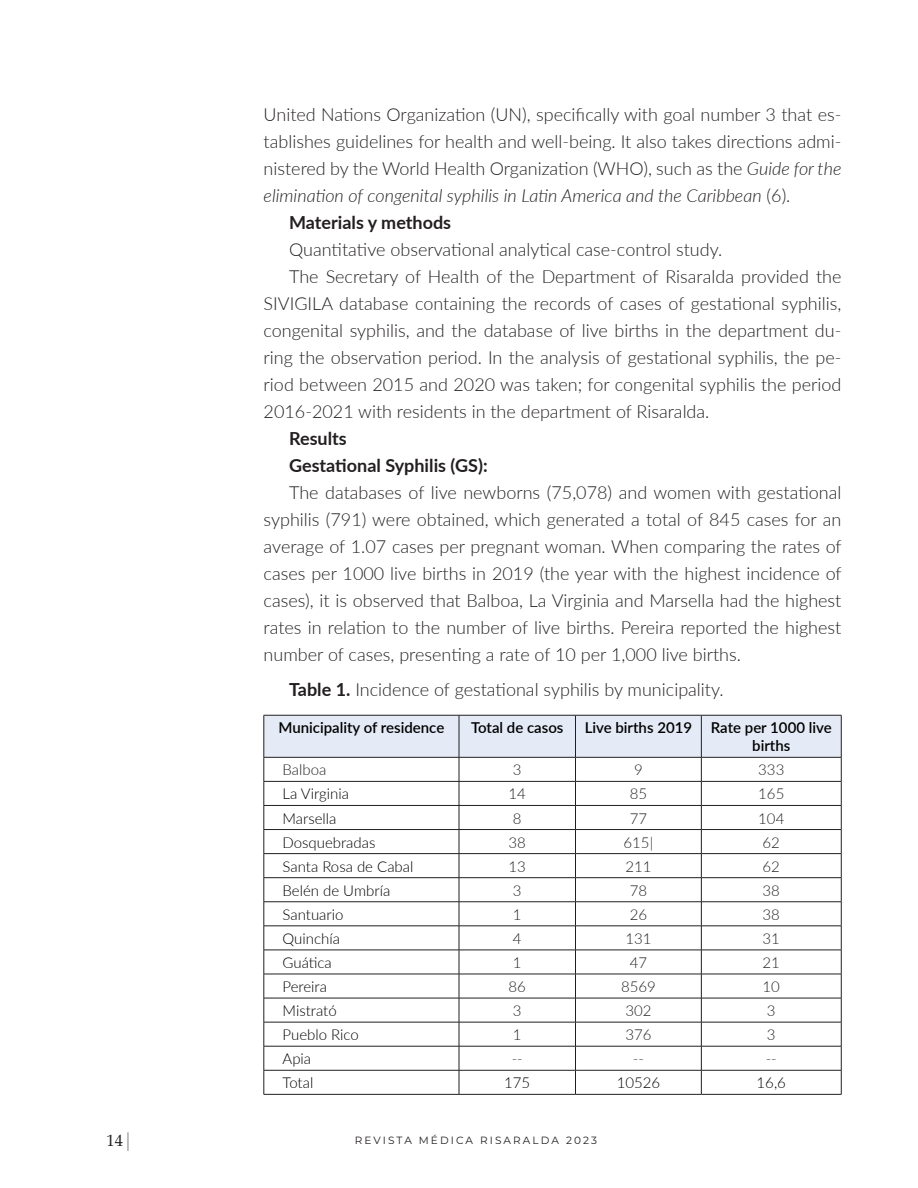
<style>
.page{position:relative;width:918px;height:1188px;background:#fff}
.page>*{position:absolute;margin:0;border:0;box-sizing:border-box;transform-origin:0 0}
.CUERPO_TEXTO{font:300 18px/27px "Lato";color:#231f20;text-align:justify}
.CUERPO_TEXTO-2{font:700 18px "Lato";color:#231f20}
.t1{font:16.5px "Palatino Linotype";color:#231f20}
.CUERPO_TEXTO-3{font:300 15px "Lato";color:#000}
.CUERPO_TEXTO-4{font:300 15px "Lato";color:#231f20}
.CUERPO_TEXTO-5{font:600 15px/18px "Lato";color:#000;text-align:center}
.t2{font:10.5px "Montserrat";letter-spacing:.2em;color:#231f20}
.s1{font-style:italic}
.s2{font-weight:700}
.s3{color:#808285}
</style>
<div class="page">
<svg style="left:264px;top:715px;width:578px;height:379px"></svg>
<hr style="left:264px;top:1094px;width:195px;height:1px;background:#231f20">
<hr style="left:459px;top:1094px;width:117px;height:1px;background:#231f20">
<hr style="left:576px;top:1094px;width:125px;height:1px;background:#231f20">
<hr style="left:701px;top:1094px;width:140px;height:1px;background:#231f20">
<p class="CUERPO_TEXTO" style="left:264px;top:100px;width:579px">United Nations Organization (UN), specifically with goal number 3 that es&shy;tablishes guidelines for health and well-being. It also takes directions admi&shy;nistered by the World Health Organization (WHO), such as the <span class="s1">Guide for the elimination of congenital syphilis in Latin America and the Caribbean</span> (6).</p>
<p class="CUERPO_TEXTO-2" style="left:289px;top:209px;width:164px">Materials y methods</p>
<p class="CUERPO_TEXTO" style="left:289px;top:235px;width:435px">Quantitative observational analytical case-control study.</p>
<p class="CUERPO_TEXTO" style="left:264px;top:262px;width:579px;text-indent:26px">The Secretary of Health of the Department of Risaralda provided the SIVIGILA database containing the records of cases of gestational syphilis, congenital syphilis, and the database of live births in the department du&shy;ring the observation period. In the analysis of gestational syphilis, the pe&shy;riod between 2015 and 2020 was taken; for congenital syphilis the period 2016-2021 with residents in the department of Risaralda.</p>
<p class="CUERPO_TEXTO-2" style="left:289px;top:425px;width:59px">Results</p>
<p class="CUERPO_TEXTO-2" style="left:289px;top:452px;width:200px">Gestational Syphilis (GS):</p>
<p class="CUERPO_TEXTO" style="left:264px;top:478px;width:580px;text-indent:26px">The databases of live newborns (75,078) and women with gestational syphilis (791) were obtained, which generated a total of 845 cases for an average of 1.07 cases per pregnant woman. When comparing the rates of cases per 1000 live births in 2019 (the year with the highest incidence of cases), it is observed that Balboa, La Virginia and Marsella had the highest rates in relation to the number of live births. Pereira reported the highest number of cases, presenting a rate of 10 per 1,000 live births.</p>
<p class="CUERPO_TEXTO" style="left:289px;top:676px;width:436px"><span class="s2">Table 1.</span> Incidence of gestational syphilis by municipality.</p>
<p class="CUERPO_TEXTO-5" style="left:278px;top:718px;width:167px">Municipality of residence</p>
<p class="CUERPO_TEXTO-5" style="left:471px;top:718px;width:94px">Total de casos</p>
<p class="CUERPO_TEXTO-5" style="left:585px;top:718px;width:109px">Live births 2019</p>
<p class="CUERPO_TEXTO-5" style="left:711px;top:718px;width:122px">Rate per 1000 live births</p>
<p class="CUERPO_TEXTO-4" style="left:283px;top:760px;width:45px">Balboa</p>
<p class="CUERPO_TEXTO-4" style="left:513px;top:760px;width:10px">3</p>
<p class="CUERPO_TEXTO-4" style="left:634px;top:760px;width:10px">9</p>
<p class="CUERPO_TEXTO-4" style="left:758px;top:760px;width:28px">333</p>
<p class="CUERPO_TEXTO-3" style="left:283px;top:784px;width:68px">La Virginia</p>
<p class="CUERPO_TEXTO-4" style="left:509px;top:784px;width:19px">14</p>
<p class="CUERPO_TEXTO-4" style="left:630px;top:784px;width:19px">85</p>
<p class="CUERPO_TEXTO-4" style="left:758px;top:784px;width:28px">165</p>
<p class="CUERPO_TEXTO-3" style="left:283px;top:808px;width:55px">Marsella</p>
<p class="CUERPO_TEXTO-4" style="left:513px;top:808px;width:10px">8</p>
<p class="CUERPO_TEXTO-4" style="left:630px;top:808px;width:19px">77</p>
<p class="CUERPO_TEXTO-4" style="left:758px;top:808px;width:28px">104</p>
<p class="CUERPO_TEXTO-3" style="left:283px;top:832px;width:94px">Dosquebradas</p>
<p class="CUERPO_TEXTO-4" style="left:509px;top:832px;width:19px">38</p>
<p class="CUERPO_TEXTO-4" style="left:624px;top:832px;width:31px">615|</p>
<p class="CUERPO_TEXTO-4" style="left:763px;top:832px;width:19px">62</p>
<p class="CUERPO_TEXTO-3" style="left:283px;top:856px;width:132px">Santa Rosa de Cabal</p>
<p class="CUERPO_TEXTO-4" style="left:509px;top:856px;width:19px">13</p>
<p class="CUERPO_TEXTO-4" style="left:625px;top:856px;width:28px">211</p>
<p class="CUERPO_TEXTO-4" style="left:763px;top:856px;width:19px">62</p>
<p class="CUERPO_TEXTO-3" style="left:283px;top:880px;width:109px">Belén de Umbría</p>
<p class="CUERPO_TEXTO-4" style="left:513px;top:880px;width:10px">3</p>
<p class="CUERPO_TEXTO-4" style="left:630px;top:880px;width:19px">78</p>
<p class="CUERPO_TEXTO-4" style="left:763px;top:880px;width:19px">38</p>
<p class="CUERPO_TEXTO-3" style="left:283px;top:904px;width:62px">Santuario</p>
<p class="CUERPO_TEXTO-4" style="left:513px;top:904px;width:10px">1</p>
<p class="CUERPO_TEXTO-4" style="left:630px;top:904px;width:19px">26</p>
<p class="CUERPO_TEXTO-4" style="left:763px;top:904px;width:19px">38</p>
<p class="CUERPO_TEXTO-3" style="left:283px;top:928px;width:59px">Quinchía</p>
<p class="CUERPO_TEXTO-4" style="left:513px;top:928px;width:10px">4</p>
<p class="CUERPO_TEXTO-4" style="left:625px;top:928px;width:28px">131</p>
<p class="CUERPO_TEXTO-4" style="left:763px;top:928px;width:19px">31</p>
<p class="CUERPO_TEXTO-3" style="left:283px;top:952px;width:51px">Guática</p>
<p class="CUERPO_TEXTO-4" style="left:513px;top:952px;width:10px">1</p>
<p class="CUERPO_TEXTO-4" style="left:630px;top:952px;width:19px">47</p>
<p class="CUERPO_TEXTO-4" style="left:763px;top:952px;width:19px">21</p>
<p class="CUERPO_TEXTO-3" style="left:283px;top:976px;width:46px">Pereira</p>
<p class="CUERPO_TEXTO-4" style="left:509px;top:976px;width:19px">86</p>
<p class="CUERPO_TEXTO-4" style="left:621px;top:976px;width:36px">8569</p>
<p class="CUERPO_TEXTO-4" style="left:763px;top:976px;width:19px">10</p>
<p class="CUERPO_TEXTO-3" style="left:283px;top:1000px;width:56px">Mistrató</p>
<p class="CUERPO_TEXTO-4" style="left:513px;top:1000px;width:10px">3</p>
<p class="CUERPO_TEXTO-4" style="left:625px;top:1000px;width:28px">302</p>
<p class="CUERPO_TEXTO-4" style="left:767px;top:1000px;width:10px">3</p>
<p class="CUERPO_TEXTO-3" style="left:283px;top:1024px;width:78px">Pueblo Rico</p>
<p class="CUERPO_TEXTO-4" style="left:513px;top:1024px;width:10px">1</p>
<p class="CUERPO_TEXTO-4" style="left:625px;top:1024px;width:28px">376</p>
<p class="CUERPO_TEXTO-4" style="left:767px;top:1024px;width:10px">3</p>
<p class="CUERPO_TEXTO-3" style="left:283px;top:1048px;width:30px">Apia</p>
<p class="CUERPO_TEXTO-4" style="left:512px;top:1048px;width:13px">--</p>
<p class="CUERPO_TEXTO-4" style="left:633px;top:1048px;width:13px">--</p>
<p class="CUERPO_TEXTO-4" style="left:766px;top:1048px;width:13px">--</p>
<p class="CUERPO_TEXTO-3" style="left:283px;top:1073px;width:32px">Total</p>
<p class="CUERPO_TEXTO-3" style="left:504px;top:1073px;width:28px">175</p>
<p class="CUERPO_TEXTO-3" style="left:617px;top:1073px;width:45px">10526</p>
<p class="CUERPO_TEXTO-3" style="left:757px;top:1073px;width:31px">16,6</p>
<p class="t1" style="left:107px;top:1128px;width:28px">14<span class="s3">⏐</span></p>
<p class="t2" style="left:355px;top:1133px;width:244px">REVISTA MÉDICA RISARALDA 2023</p>
</div>
